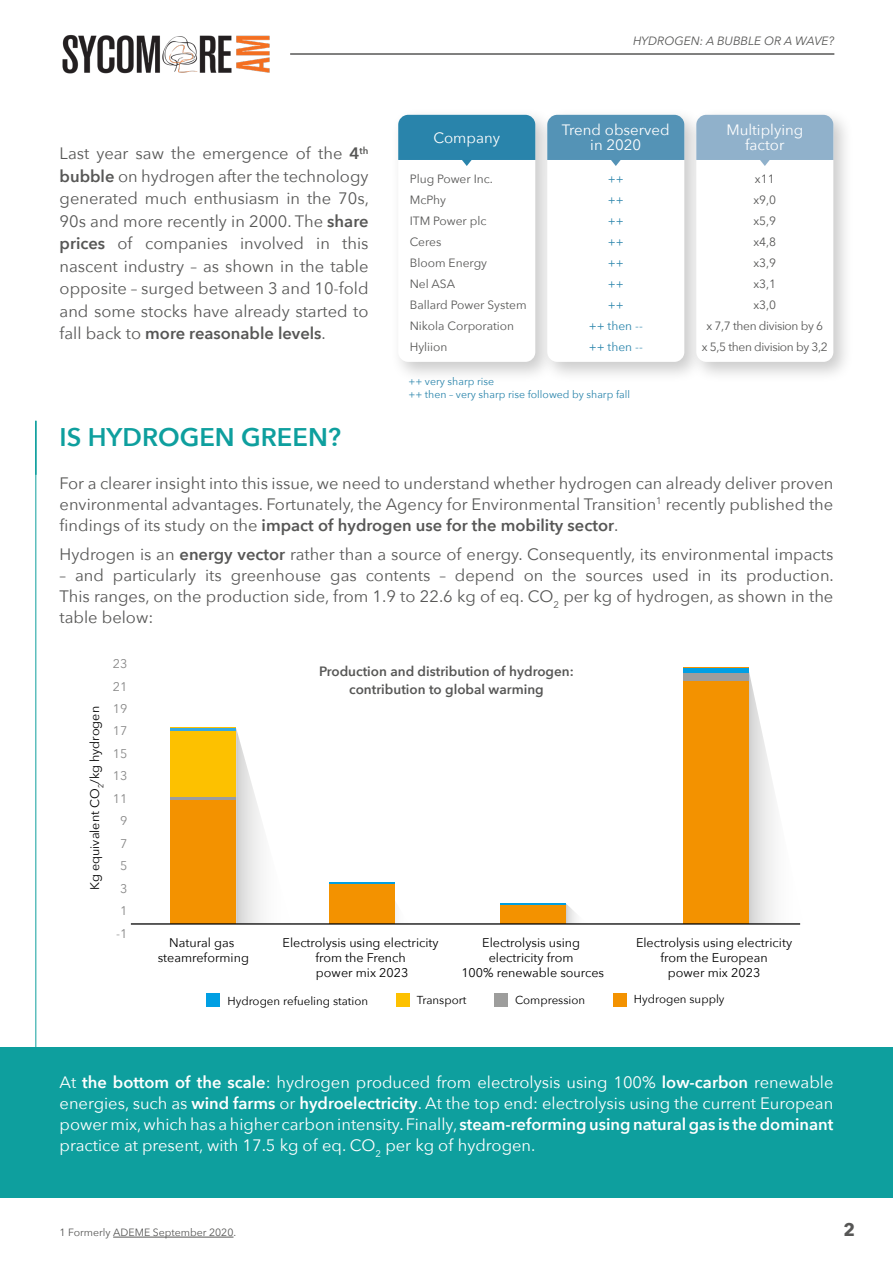
<style>
.page{position:relative;width:893px;height:1263px;background:#fff}
.page>*{position:absolute;margin:0;border:0;box-sizing:border-box;transform-origin:0 0}
.t1{font:600 25.5px "Avenir Next";color:#0e9f9e}
.t2{font:700 18px "Avenir Next";color:#575756}
.t3{font:16.5px/22.5px "Avenir Next";color:#575756;text-align:justify}
.t4{font:16.5px/21px "Avenir Next";color:#fff;text-align:justify}
.t5{font:15px/15px "Avenir Next";color:#fff;text-align:center}
.t6{font:600 13.5px/18px "Avenir Next";color:#575756;text-align:center}
.t7{font:12.6px/15px "Avenir Next";color:#000;text-align:center}
.t8{font:12.6px "Avenir Next";color:#878787}
.t9{font:12px/21px "Avenir Next";color:#575756}
.t10{font:12px/21px "Avenir Next";letter-spacing:-.03em;color:#575756;text-align:center}
.t11{font:12px/21px "Avenir Next";color:#2984ab;text-align:center}
.t12{font:italic 12px "Avenir Next";color:#575756}
.t13{font:11.55px "Avenir Next";color:#000}
.t14{font:10.5px/12.6px "Avenir Next";color:#2984ab}
.t15{font:10.5px "Avenir Next";color:#575756}
.s1{font-weight:600}
</style>
<div class="page">
<div style="left:0;top:1046px;width:893px;height:151px;background:#0e9f9e"></div>
<hr style="left:113px;top:1237px;width:120px;height:1px;background:#575756">
<hr style="left:36px;top:421px;width:1px;height:640px;background:#0e9f9e">
<hr style="left:35px;top:421px;width:2px;height:54px;background:#0e9f9e">
<div style="left:390px;top:106px;width:165px;height:276px;background:#000;opacity:.21"></div>
<div style="left:398px;top:115px;width:137px;height:247px;background:#fff;border-radius:10px"></div>
<svg style="left:398px;top:115px;width:137px;height:51px;background:#4292b5"></svg>
<div style="left:539px;top:106px;width:165px;height:276px;background:#000;opacity:.21"></div>
<div style="left:547px;top:115px;width:137px;height:247px;background:#fff;border-radius:10px"></div>
<svg style="left:547px;top:115px;width:137px;height:51px;background:#689fbe"></svg>
<div style="left:688px;top:106px;width:165px;height:276px;background:#000;opacity:.21"></div>
<div style="left:696px;top:115px;width:137px;height:247px;background:#fff;border-radius:10px"></div>
<svg style="left:696px;top:115px;width:137px;height:51px;background:#9dbad1"></svg>
<svg style="left:236px;top:729px;width:25px;height:194px"></svg>
<div style="left:171px;top:728px;width:65px;height:196px;background:#fdc100"></div>
<div style="left:171px;top:797px;width:65px;height:127px;background:#f39200"></div>
<hr style="left:171px;top:797px;width:65px;height:3px;background:#9d9d9c">
<hr style="left:171px;top:728px;width:65px;height:2px;background:#36a9e1">
<svg style="left:395px;top:902px;width:1px;height:21px"></svg>
<div style="left:329px;top:882px;width:66px;height:42px;background:#f39200"></div>
<hr style="left:329px;top:882px;width:66px;height:2px;background:#009fe3">
<svg style="left:566px;top:904px;width:10px;height:19px"></svg>
<div style="left:500px;top:905px;width:66px;height:19px;background:#f39200"></div>
<hr style="left:500px;top:903px;width:66px;height:2px;background:#009fe3">
<svg style="left:748px;top:669px;width:53px;height:255px"></svg>
<div style="left:683px;top:668px;width:65px;height:256px;background:#f39200"></div>
<div style="left:683px;top:668px;width:65px;height:5px;background:#009fe3"></div>
<div style="left:683px;top:673px;width:65px;height:7px;background:#9d9d9c"></div>
<hr style="left:131px;top:923px;width:669px;height:1px;background:#000">
<div style="left:613px;top:993px;width:13px;height:14px;background:#f39200"></div>
<div style="left:494px;top:993px;width:14px;height:14px;background:#9d9d9c"></div>
<div style="left:396px;top:993px;width:13px;height:14px;background:#fdc100"></div>
<div style="left:206px;top:993px;width:14px;height:14px;background:#009fe3"></div>
<img style="left:62px;top:35px;width:208px;height:39px">
<hr style="left:290px;top:53px;width:544px;height:2px;background:#575756">
<p class="t3" style="left:60px;top:142px;width:311px">Last year saw the emergence of the <span class="s1">4</span><sup>th </sup><span class="s1">bubble</span> on hydrogen after the technology generated much enthusiasm in the 70s, 90s and more recently in 2000. The <span class="s1">share prices</span> of companies involved in this nascent industry – as shown in the table opposite – surged between 3 and 10-fold and some stocks have already started to fall back to <span class="s1">more reasonable levels</span>.</p>
<p class="t12" style="left:633px;top:31px;width:203px">HYDROGEN: A BUBBLE OR A WAVE?</p>
<p class="t5" style="left:433px;top:129px;width:68px">Company</p>
<p class="t5" style="left:562px;top:122px;width:109px">Trend observed in 2020</p>
<p class="t5" style="left:726px;top:122px;width:78px">Multiplying factor</p>
<p class="t9" style="left:410px;top:168px;width:118px">Plug Power Inc.<br>McPhy<br>ITM Power plc<br>Ceres<br>Bloom Energy<br>Nel ASA<br>Ballard Power System<br>Nikola Corporation<br>Hyliion</p>
<p class="t10" style="left:702px;top:168px;width:128px">x11<br>x9,0<br>x5,9<br>x4,8<br>x3,9<br>x3,1<br>x3,0<br>x 7,7 then division by 6<br>x 5,5 then division by 3,2</p>
<p class="t11" style="left:589px;top:168px;width:56px">++<br>++<br>++<br>++<br>++<br>++<br>++<br>++ then -- ++ then --</p>
<p class="t14" style="left:408px;top:375px;width:223px">++ very sharp rise<br>++ then – very sharp rise followed by sharp fall</p>
<h1 class="t1" style="left:60px;top:415px;width:283px">IS HYDROGEN GREEN?</h1>
<p class="t3" style="left:60px;top:472px;width:775px;line-height:21px">For a clearer insight into this issue, we need to understand whether hydrogen can already deliver proven environmental advantages. Fortunately, the Agency for Environmental Transition<sup>1</sup> recently published the findings of its study on the <span class="s1">impact of hydrogen use for the mobility sector</span>.</p>
<p class="t3" style="left:60px;top:542px;width:775px">Hydrogen is an <span class="s1">energy vector</span> rather than a source of energy. Consequently, its environmental impacts</p>
<p class="t3" style="left:60px;top:564px;width:776px;line-height:21px">– and particularly its greenhouse gas contents – depend on the sources used in its production.<br>This ranges, on the production side, from 1.9 to 22.6 kg of eq. CO<sub>2</sub> per kg of hydrogen, as shown in the table below:</p>
<p class="t7" style="left:87px;top:890px;width:185px;rotate:-90deg">Kg equivalent CO<sub>2</sub>/kg hydrogen</p>
<p class="t8" style="left:113px;top:653px;width:16px">23</p>
<p class="t8" style="left:113px;top:675px;width:16px">21</p>
<p class="t8" style="left:113px;top:698px;width:16px">19</p>
<p class="t8" style="left:113px;top:720px;width:16px">17</p>
<p class="t8" style="left:113px;top:743px;width:16px">15</p>
<p class="t8" style="left:113px;top:765px;width:16px">13</p>
<p class="t8" style="left:113px;top:788px;width:16px">11</p>
<p class="t8" style="left:120px;top:810px;width:9px">9</p>
<p class="t8" style="left:120px;top:833px;width:9px">7</p>
<p class="t8" style="left:120px;top:855px;width:9px">5</p>
<p class="t8" style="left:120px;top:878px;width:9px">3</p>
<p class="t8" style="left:120px;top:900px;width:9px">1</p>
<p class="t8" style="left:116px;top:922px;width:13px">-1</p>
<p class="t6" style="left:319px;top:662px;width:256px">Production and distribution of hydrogen: contribution to global warming</p>
<p class="t7" style="left:158px;top:934px;width:93px">Natural gas steamreforming</p>
<p class="t7" style="left:283px;top:934px;width:158px">Electrolysis using electricity from the French<br>power mix 2023</p>
<p class="t7" style="left:461px;top:934px;width:144px">Electrolysis using electricity from<br>100% renewable sources</p>
<p class="t7" style="left:636px;top:934px;width:158px">Electrolysis using electricity from the European<br>power mix 2023</p>
<p class="t13" style="left:227px;top:991px;width:142px">Hydrogen refueling station</p>
<p class="t13" style="left:417px;top:990px;width:51px">Transport</p>
<p class="t13" style="left:515px;top:991px;width:72px">Compression</p>
<p class="t13" style="left:634px;top:989px;width:92px">Hydrogen supply</p>
<p class="t4" style="left:60px;top:1071px;width:775px">At <span class="s1">the bottom of the scale</span>: hydrogen produced from electrolysis using 100% <span class="s1">low-carbon</span> renewable energies, such as <span class="s1">wind farms</span> or <span class="s1">hydroelectricity</span>. At the top end: electrolysis using the current European power mix, which has a higher carbon intensity. Finally, <span class="s1">steam-reforming using natural gas is the dominant </span>practice at present, with 17.5 kg of eq. CO<sub>2</sub> per kg of hydrogen.</p>
<p class="t15" style="left:60px;top:1224px;width:178px">1 Formerly ADEME September 2020.</p>
<p class="t2" style="left:844px;top:1214px;width:13px">2</p>
</div>
